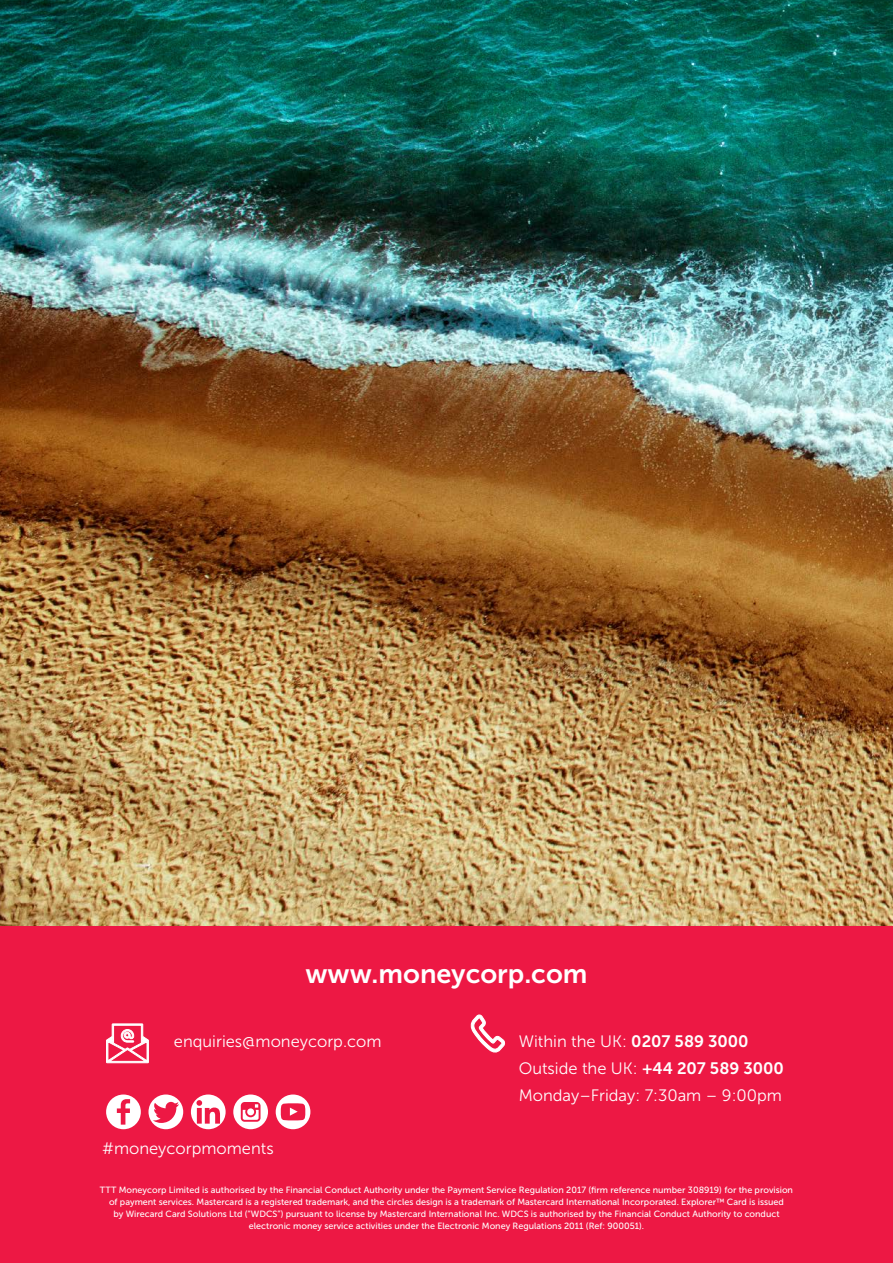
<style>
.page{position:relative;width:893px;height:1263px;background:#fff}
.page>*{position:absolute;margin:0;border:0;box-sizing:border-box;transform-origin:0 0}
.t1{font:27px "Museo Sans 700";color:#fff}
.t2{font:16.5px/26.8px "Museo Sans 300";color:#fff}
.t3{font:9px/12px "Museo Sans 500";color:#fff;text-align:center}
.s1{font-family:"Museo Sans 700"}
</style>
<div class="page">
<img style="left:0;top:0;width:893px;height:927px">
<div style="left:0;top:927px;width:893px;height:336px;background:#ed1844"></div>
<svg style="left:470px;top:1014px;width:36px;height:39px"></svg>
<svg style="left:106px;top:1023px;width:43px;height:40px"></svg>
<svg style="left:106px;top:1094px;width:35px;height:35px"></svg>
<svg style="left:148px;top:1094px;width:35px;height:35px"></svg>
<svg style="left:191px;top:1094px;width:35px;height:35px"></svg>
<svg style="left:233px;top:1094px;width:35px;height:35px"></svg>
<svg style="left:276px;top:1094px;width:34px;height:35px"></svg>
<h1 class="t1" style="left:305px;top:959px;width:284px">www.moneycorp.com</h1>
<h2 class="t2" style="left:174px;top:1028px;width:209px">enquiries@moneycorp.com</h2>
<h2 class="t2" style="left:102px;top:1135px;width:173px">#moneycorpmoments</h2>
<h2 class="t2" style="left:519px;top:1028px;width:267px">Within the UK: <span class="s1">0207 589 3000<br></span>Outside the UK: <span class="s1">+44 207 589 3000<br></span>Monday–Friday: 7:30am – 9:00pm</h2>
<p class="t3" style="left:100px;top:1184px;width:695px">TTT Moneycorp Limited is authorised by the Financial Conduct Authority under the Payment Service Regulation 2017 (firm reference number 308919) for the provision of payment services. Mastercard is a registered trademark, and the circles design is a trademark of Mastercard International Incorporated. Explorer™ Card is issued<br>by Wirecard Card Solutions Ltd (“WDCS”) pursuant to license by Mastercard International Inc. WDCS is authorised by the Financial Conduct Authority to conduct electronic money service activities under the Electronic Money Regulations 2011 (Ref: 900051).</p>
</div>
